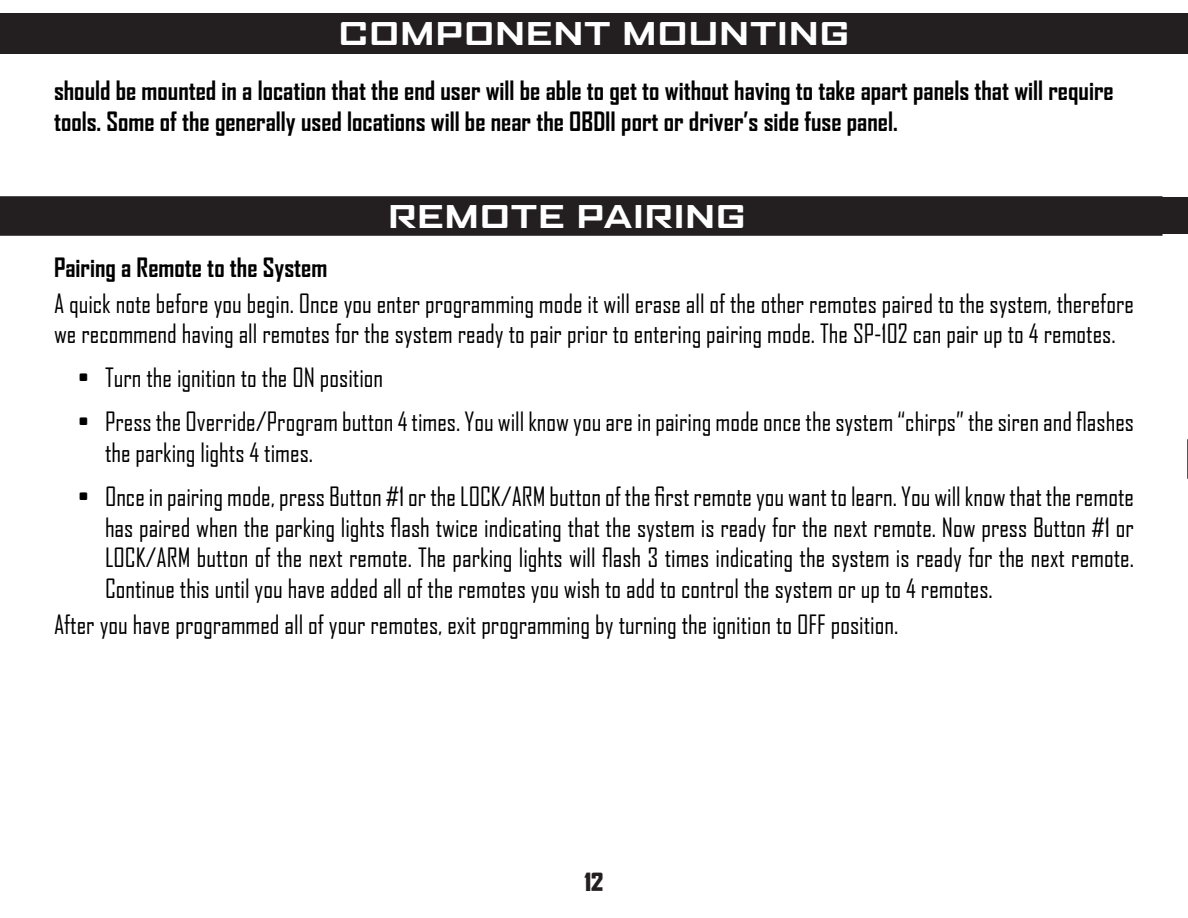
<style>
.page{position:relative;width:1188px;height:918px;background:#fff}
.page>*{position:absolute;margin:0;border:0;box-sizing:border-box;transform-origin:0 0}
.Page_Header{font:700 expanded 30px "Agency FB";color:#fff}
.Body{font:25.5px/30.6px "Agency FB";color:#000}
.Body_Title{font:700 25.5px/30.6px "Agency FB";color:#000}
.t1{font:24px "Agency FB Black";color:#231f20}
</style>
<div class="page">
<div style="left:0;top:14px;width:1188px;height:40px;background:#231f20"></div>
<div style="left:0;top:198px;width:1188px;height:36px;background:#231f20"></div>
<svg style="left:0;top:196px;width:1162px;height:40px"></svg>
<svg style="left:1187px;top:439px;width:1px;height:40px"></svg>
<p class="Page_Header" style="left:338px;top:15px;width:513px">COMPONENT MOUNTING</p>
<p class="Body_Title" style="left:54px;top:75px;width:1061px">should be mounted in a location that the end user will be able to get to without having to take apart panels that will require tools. Some of the generally used locations will be near the OBDII port or driver’s side fuse panel.</p>
<p class="Page_Header" style="left:388px;top:198px;width:360px">REMOTE PAIRING</p>
<p class="Body_Title" style="left:54px;top:251px;width:275px">Pairing a Remote to the System</p>
<p class="Body" style="left:54px;top:287px;width:1082px">A quick note before you begin. Once you enter programming mode it will erase all of the other remotes paired to the system, therefore we recommend having all remotes for the system ready to pair prior to entering pairing mode. The SP-102 can pair up to 4 remotes.</p>
<p class="Body" style="left:78px;top:362px;width:307px">• Turn the ignition to the ON position</p>
<p class="Body" style="left:105px;top:406px;width:1031px;text-indent:-27px">• Press the Override/Program button 4 times. You will know you are in pairing mode once the system “chirps” the siren and flashes the parking lights 4 times.</p>
<p class="Body" style="left:105px;top:481px;width:1031px;text-align:justify;text-indent:-27px">• Once in pairing mode, press Button #1 or the LOCK/ARM button of the first remote you want to learn. You will know that the remote has paired when the parking lights flash twice indicating that the system is ready for the next remote. Now press Button #1 or LOCK/ARM button of the next remote. The parking lights will flash 3 times indicating the system is ready for the next remote.<br>Continue this until you have added all of the remotes you wish to add to control the system or up to 4 remotes.</p>
<p class="Body" style="left:54px;top:609px;width:846px">After you have programmed all of your remotes, exit programming by turning the ignition to OFF position.</p>
<p class="t1" style="left:585px;top:868px;width:20px">12</p>
</div>
